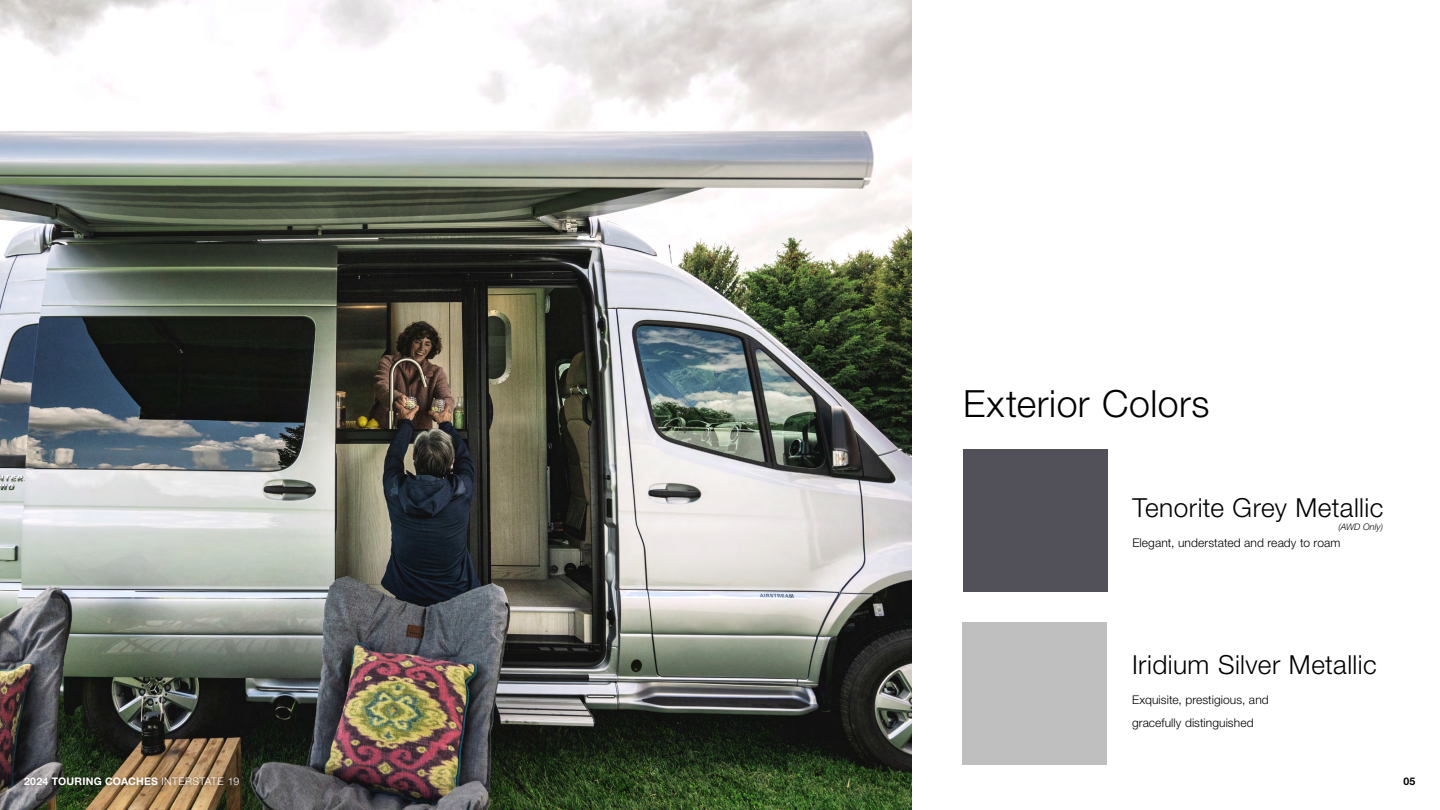
<style>
.page{position:relative;width:1440px;height:810px;background:#fff}
.page>*{position:absolute;margin:0;border:0;box-sizing:border-box;transform-origin:0 0}
.t1{font:300 37.5px "Helvetica Neue LT Std";letter-spacing:.015em;color:#000101}
.t2{font:300 26.25px "Helvetica Neue LT Std";letter-spacing:.015em;color:#000}
.t3{font:300 12px/22.5px "Helvetica Neue LT Std";letter-spacing:.005em;color:#000101}
.t4{font:700 10.5px "Helvetica Neue LT Std";letter-spacing:.02em;color:#fff}
.t5{font:700 10.5px "Helvetica Neue LT Std";color:#000}
.t6{font:9px "Helvetica Neue LT 46 Lt It";letter-spacing:.005em;color:#000101}
.s1{font-weight:300}
</style>
<div class="page">
<img style="left:0;top:0;width:911px;height:810px">
<div style="left:14px;top:775px;width:220px;height:14px;background:#000;opacity:.15"></div>
<div style="left:963px;top:449px;width:145px;height:143px;background:#525058"></div>
<div style="left:963px;top:622px;width:144px;height:143px;background:#c0bfbf"></div>
<h1 class="t1" style="left:963px;top:381px;width:248px">Exterior Colors</h1>
<h2 class="t2" style="left:1132px;top:491px;width:252px">Tenorite Grey Metallic</h2>
<p class="t6" style="left:1338px;top:521px;width:46px">(AWD Only)</p>
<p class="t3" style="left:1132px;top:531px;width:209px">Elegant, understated and ready to roam</p>
<h2 class="t2" style="left:1132px;top:649px;width:246px">Iridium Silver Metallic</h2>
<p class="t3" style="left:1132px;top:689px;width:138px">Exquisite, prestigious, and gracefully distinguished</p>
<p class="t4" style="left:24px;top:775px;width:217px">2024 TOURING COACHES <span class="s1">INTERSTATE 19</span></p>
<p class="t5" style="left:1403px;top:775px;width:14px">05</p>
</div>
